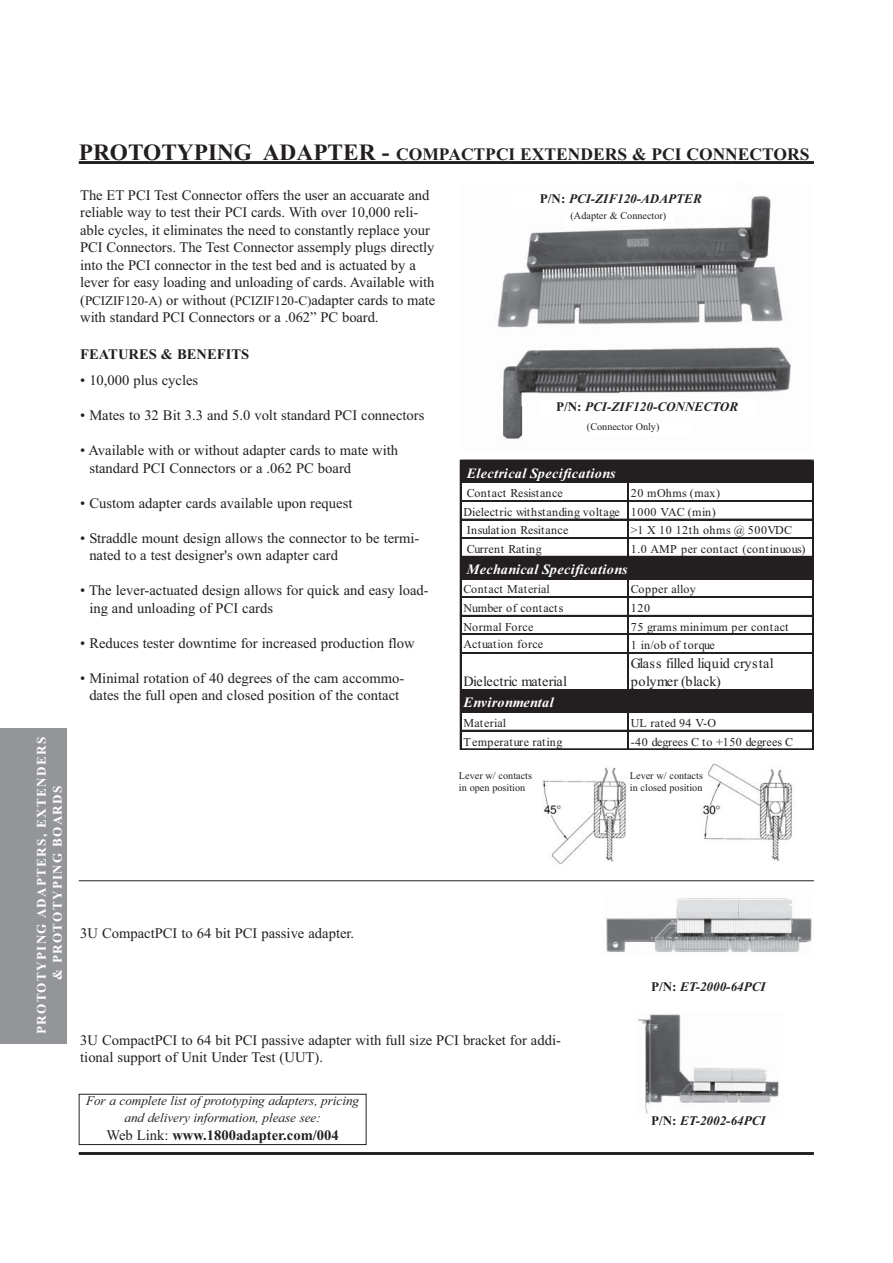
<style>
.page{position:relative;width:893px;height:1263px;background:#fff}
.page>*{position:absolute;margin:0;border:0;box-sizing:border-box;transform-origin:0 0}
.t1{font:700 17.55px "Times New Roman";color:#231f20}
.t2{font:14.55px/17.5px "Times New Roman";color:#231f20}
.t3{font:700 14.55px "Times New Roman";color:#231f20}
.t4{font:italic 700 14.25px "Times New Roman";letter-spacing:.02em;color:#fff}
.t5{font:14.25px/18.6px "Times New Roman";letter-spacing:.02em;color:#231f20}
.t6{font:14.25px "Times New Roman";letter-spacing:-.005em;color:#231f20}
.t7{font:italic 700 13.2px "Times New Roman";color:#231f20}
.t8{font:italic 13.2px/16.8px "Times New Roman";color:#231f20;text-align:center}
.t9{font:700 13.2px/15.8px "Times New Roman";letter-spacing:.1em;color:#fff;text-align:center}
.t10{font:12px/18.6px "Times New Roman";letter-spacing:.01em;color:#231f20}
.t11{font:12px "Times New Roman";letter-spacing:.03em;color:#231f20}
.t12{font:12px "Times New Roman";letter-spacing:.045em;color:#231f20}
.t13{font:12px "Times New Roman";letter-spacing:.04em;color:#231f20}
.t14{font:10.2px/12.3px "Times New Roman";color:#231f20}
.s1{font-size:23.4px}
.s2{font-size:13.2px}
.s3{font-style:normal}
.s4{font-weight:400}
</style>
<div class="page">
<div style="left:0;top:728px;width:66px;height:315px;background:#939598"></div>
<hr style="left:79px;top:161px;width:735px;height:3px;background:#231f20">
<hr style="left:79px;top:1152px;width:735px;height:3px;background:#231f20">
<img style="left:497px;top:196px;width:294px;height:245px">
<div style="left:513px;top:193px;width:215px;height:16px;background:#fff"></div>
<div style="left:539px;top:401px;width:216px;height:17px;background:#fff"></div>
<img style="left:606px;top:898px;width:206px;height:54px">
<img style="left:637px;top:1014px;width:142px;height:100px">
<div style="left:461px;top:461px;width:352px;height:22px;background:#231f20"></div>
<div style="left:461px;top:556px;width:352px;height:23px;background:#231f20"></div>
<div style="left:461px;top:690px;width:352px;height:23px;background:#231f20"></div>
<hr style="left:461px;top:460px;width:352px;height:1px;background:#231f20">
<hr style="left:461px;top:500px;width:352px;height:1px;background:#231f20">
<hr style="left:461px;top:501px;width:352px;height:1px;background:#231f20">
<hr style="left:461px;top:519px;width:352px;height:1px;background:#231f20">
<hr style="left:461px;top:537px;width:352px;height:1px;background:#231f20">
<hr style="left:461px;top:538px;width:352px;height:1px;background:#231f20">
<hr style="left:627px;top:461px;width:2px;height:96px;background:#231f20">
<hr style="left:461px;top:597px;width:352px;height:1px;background:#231f20">
<hr style="left:461px;top:615px;width:352px;height:1px;background:#231f20">
<hr style="left:461px;top:634px;width:352px;height:1px;background:#231f20">
<hr style="left:461px;top:652px;width:352px;height:1px;background:#231f20">
<hr style="left:461px;top:653px;width:352px;height:1px;background:#231f20">
<hr style="left:461px;top:689px;width:352px;height:1px;background:#231f20">
<hr style="left:461px;top:730px;width:352px;height:1px;background:#231f20">
<hr style="left:460px;top:460px;width:1px;height:290px;background:#231f20">
<hr style="left:627px;top:579px;width:2px;height:171px;background:#231f20">
<hr style="left:461px;top:749px;width:352px;height:1px;background:#231f20">
<hr style="left:812px;top:461px;width:1px;height:289px;background:#231f20">
<img style="left:542px;top:763px;width:251px;height:101px">
<div style="left:79px;top:1094px;width:287px;height:51px;border:1px solid #231f20"></div>
<div style="left:566px;top:210px;width:107px;height:16px;background:#fff"></div>
<div style="left:585px;top:422px;width:108px;height:14px;background:#fff"></div>
<hr style="left:79px;top:880px;width:735px;height:1px;background:#231f20">
<div style="left:628px;top:771px;width:80px;height:27px;background:#fff"></div>
<p class="t9" style="left:35px;top:1034px;width:299px;rotate:-90deg">PROTOTYPING ADAPTERS, EXTENDERS &amp; PROTOTYPING BOARDS</p>
<p class="t1" style="left:79px;top:148px;width:732px"><span class="s1">PROTOTYPING ADAPTER -</span> COMPACTPCI EXTENDERS &amp; PCI CONNECTORS</p>
<p class="t2" style="left:80px;top:188px;width:357px">The ET PCI Test Connector offers the user an accuarate and reliable way to test their PCI cards. With over 10,000 reli&shy;able cycles, it eliminates the need to constantly replace your PCI Connectors. The Test Connector assemply plugs directly into the PCI connector in the test bed and is actuated by a lever for easy loading and unloading of cards. Available with (<span class="s2">PCIZIF120-A)</span> or without (<span class="s2">PCIZIF120-C)</span>adapter cards to mate with standard PCI Connectors or a .062” PC board.</p>
<p class="t7" style="left:540px;top:191px;width:163px"><span class="s3">P/N:</span> PCI-ZIF120-ADAPTER</p>
<p class="t14" style="left:570px;top:210px;width:97px">(Adapter &amp; Connector)</p>
<p class="t3" style="left:80px;top:349px;width:171px">FEATURES &amp; BENEFITS</p>
<p class="t2" style="left:80px;top:373px;width:119px">• 10,000 plus cycles</p>
<p class="t2" style="left:80px;top:408px;width:346px">• Mates to 32 Bit 3.3 and 5.0 volt standard PCI connectors</p>
<p class="t2" style="left:89px;top:443px;width:310px;text-indent:-9px">• Available with or without adapter cards to mate with standard PCI Connectors or a .062 PC board</p>
<p class="t2" style="left:80px;top:496px;width:274px">• Custom adapter cards available upon request</p>
<p class="t2" style="left:89px;top:531px;width:331px;text-indent:-9px">• Straddle mount design allows the connector to be termi&shy;nated to a test designer's own adapter card</p>
<p class="t2" style="left:89px;top:583px;width:341px;text-indent:-9px">• The lever-actuated design allows for quick and easy load&shy;ing and unloading of PCI cards</p>
<p class="t2" style="left:80px;top:636px;width:336px">• Reduces tester downtime for increased production flow</p>
<p class="t2" style="left:80px;top:671px;width:325px;text-align:center">• Minimal rotation of 40 degrees of the cam accommo&shy;dates the full open and closed position of the contact</p>
<p class="t7" style="left:556px;top:399px;width:184px"><span class="s3">P/N:</span> PCI-ZIF120-CONNECTOR</p>
<p class="t14" style="left:587px;top:422px;width:74px">(Connector Only)</p>
<p class="t4" style="left:467px;top:464px;width:150px">Electrical Specifications</p>
<p class="t10" style="left:467px;top:485px;width:98px">Contact Resistance</p>
<p class="t10" style="left:463px;top:485px;width:258px;text-indent:167px">20 mOhms (max)<br>Dielectric withstanding voltage 1000 VAC (min)<br>Insulation Resitance</p>
<p class="t12" style="left:631px;top:526px;width:163px">&gt;1 X 10 12th ohms @ 500VDC</p>
<p class="t10" style="left:467px;top:541px;width:76px">Current Rating</p>
<p class="t10" style="left:631px;top:541px;width:176px">1.0 AMP per contact (continuous)</p>
<p class="t4" style="left:467px;top:561px;width:162px">Mechanical Specifications</p>
<p class="t10" style="left:463px;top:581px;width:88px">Contact Material</p>
<p class="t10" style="left:631px;top:581px;width:67px">Copper alloy</p>
<p class="t10" style="left:463px;top:600px;width:101px">Number of contacts</p>
<p class="t10" style="left:631px;top:600px;width:21px">120</p>
<p class="t11" style="left:463px;top:622px;width:71px">Normal Force</p>
<p class="t11" style="left:631px;top:622px;width:159px">75 grams minimum per contact</p>
<p class="t10" style="left:463px;top:636px;width:81px">Actuation force</p>
<p class="t13" style="left:631px;top:641px;width:86px">1 in/ob of torque</p>
<p class="t6" style="left:463px;top:677px;width:105px">Dielectric material</p>
<p class="t5" style="left:631px;top:655px;width:144px">Glass filled liquid crystal polymer (black)</p>
<p class="t4" style="left:463px;top:694px;width:92px">Environmental</p>
<p class="t10" style="left:463px;top:715px;width:44px">Material</p>
<p class="t10" style="left:631px;top:715px;width:87px">UL rated 94 V-O</p>
<p class="t11" style="left:463px;top:737px;width:101px">Temperature rating</p>
<p class="t10" style="left:631px;top:733px;width:164px">-40 degrees C to +150 degrees C</p>
<p class="t14" style="left:459px;top:770px;width:75px">Lever w/ contacts in open position</p>
<p class="t14" style="left:630px;top:771px;width:75px">Lever w/ contacts in closed position</p>
<p class="t2" style="left:80px;top:926px;width:275px">3U CompactPCI to 64 bit PCI passive adapter.</p>
<p class="t7" style="left:651px;top:978px;width:116px"><span class="s3">P/N:</span> ET-2000-64PCI</p>
<p class="t2" style="left:80px;top:1033px;width:482px">3U CompactPCI to 64 bit PCI passive adapter with full size PCI bracket for addi&shy;tional support of Unit Under Test (UUT).</p>
<p class="t8" style="left:86px;top:1094px;width:275px">For a complete list of prototyping adapters, pricing and delivery information, please see:</p>
<p class="t3" style="left:106px;top:1130px;width:234px"><span class="s4">Web Link:</span> www.1800adapter.com/004</p>
<p class="t7" style="left:651px;top:1113px;width:116px"><span class="s3">P/N:</span> ET-2002-64PCI</p>
</div>
